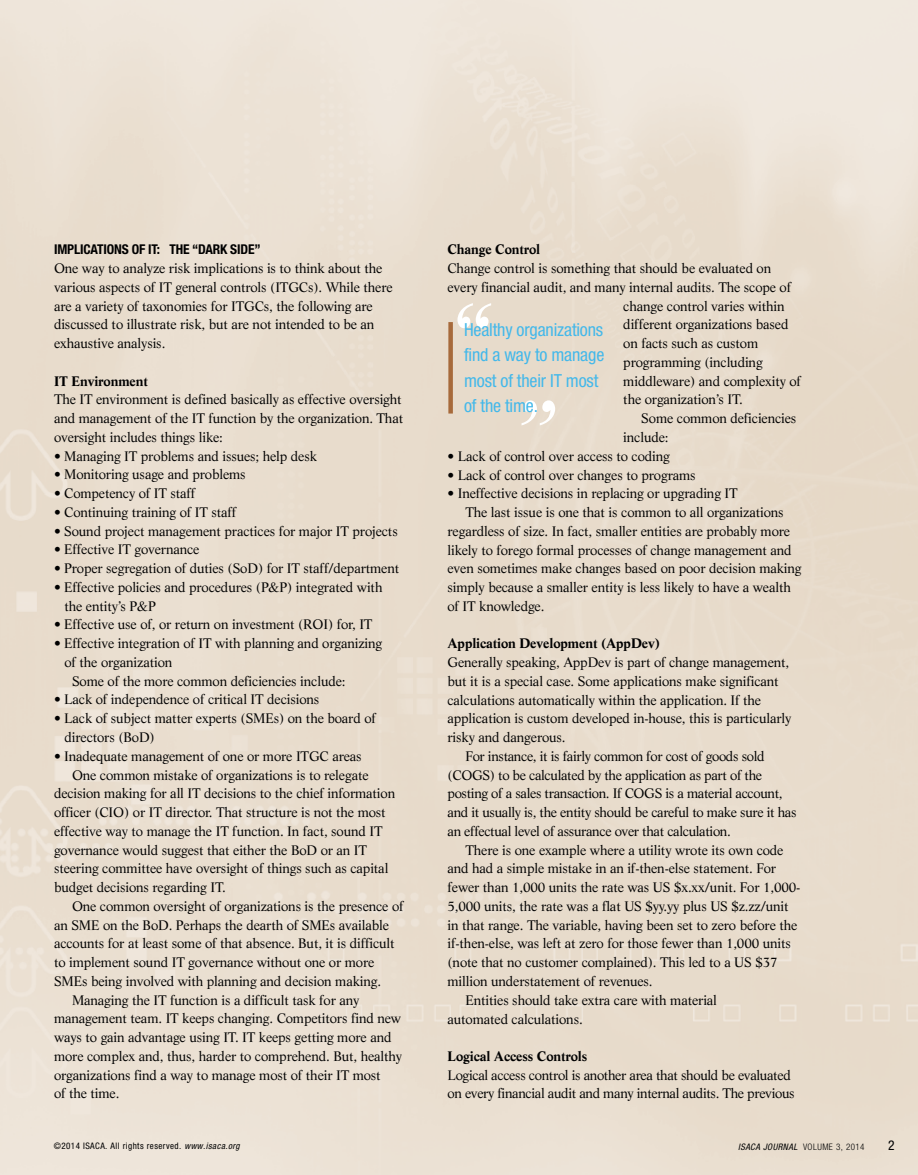
<style>
.page{position:relative;width:918px;height:1175px;background:#fff}
.page>*{position:absolute;margin:0;border:0;box-sizing:border-box;transform-origin:0 0}
.t1{font:99px "Life";color:#fff}
.t2{font:condensed 18px/25.5px "Helvetica Neue";letter-spacing:-.01em;color:#43b8ea}
.t3{font:13.5px/18.8px "Life";letter-spacing:-.01em;color:#000}
.t4{font:700 13.5px "Life";letter-spacing:-.01em;color:#000}
.t5{font:700 condensed 13.5px "Helvetica Neue";letter-spacing:-.01em;color:#000}
.t6{font:condensed 13.5px "Helvetica Neue";color:#000}
.t7{font:condensed 9px "Helvetica Neue";letter-spacing:.05em;color:#000}
.t8{font:italic condensed 9px "Helvetica Neue";letter-spacing:.05em;color:#000}
.s1{font-style:italic}
.s2{font-weight:300;font-style:normal}
</style>
<div class="page">
<div style="left:448px;top:322px;width:5px;height:91px;background:#a76a3b"></div>
<p class="t5" style="left:54px;top:241px;width:208px">IMPLICATIONS OF IT: THE “DARK SIDE”</p>
<p class="t3" style="left:54px;top:259px;width:340px">One way to analyze risk implications is to think about the various aspects of IT general controls (ITGCs). While there are a variety of taxonomies for ITGCs, the following are discussed to illustrate risk, but are not intended to be an exhaustive analysis.</p>
<p class="t4" style="left:54px;top:373px;width:95px">IT Environment</p>
<p class="t3" style="left:54px;top:390px;width:351px;text-align:justify">The IT environment is defined basically as effective oversight and management of the IT function by the organization. That oversight includes things like:</p>
<p class="t3" style="left:54px;top:446px;width:265px">• Managing IT problems and issues; help desk</p>
<p class="t3" style="left:54px;top:465px;width:193px">• Monitoring usage and problems</p>
<p class="t3" style="left:54px;top:484px;width:143px">• Competency of IT staff</p>
<p class="t3" style="left:54px;top:502px;width:184px">• Continuing training of IT staff</p>
<p class="t3" style="left:54px;top:521px;width:345px">• Sound project management practices for major IT projects</p>
<p class="t3" style="left:54px;top:540px;width:147px">• Effective IT governance</p>
<p class="t3" style="left:54px;top:559px;width:347px">• Proper segregation of duties (SoD) for IT staff/department</p>
<p class="t3" style="left:65px;top:577px;width:320px;text-indent:-11px">• Effective policies and procedures (P&amp;P) integrated with the entity’s P&amp;P</p>
<p class="t3" style="left:54px;top:615px;width:320px">• Effective use of, or return on investment (ROI) for, IT</p>
<p class="t3" style="left:54px;top:634px;width:330px">• Effective integration of IT with planning and organizing</p>
<p class="t3" style="left:65px;top:652px;width:109px">of the organization</p>
<p class="t3" style="left:72px;top:671px;width:275px">Some of the more common deficiencies include:</p>
<p class="t3" style="left:54px;top:690px;width:267px">• Lack of independence of critical IT decisions</p>
<p class="t3" style="left:65px;top:709px;width:313px;text-indent:-11px">• Lack of subject matter experts (SMEs) on the board of directors (BoD)</p>
<p class="t3" style="left:54px;top:746px;width:309px">• Inadequate management of one or more ITGC areas</p>
<p class="t3" style="left:72px;top:765px;width:298px">One common mistake of organizations is to relegate</p>
<p class="t3" style="left:54px;top:784px;width:343px">decision making for all IT decisions to the chief information</p>
<p class="t3" style="left:54px;top:802px;width:333px">officer (CIO) or IT director. That structure is not the most</p>
<p class="t3" style="left:54px;top:821px;width:330px">effective way to manage the IT function. In fact, sound IT</p>
<p class="t3" style="left:54px;top:840px;width:315px">governance would suggest that either the BoD or an IT</p>
<p class="t3" style="left:54px;top:859px;width:336px">steering committee have oversight of things such as capital</p>
<p class="t3" style="left:54px;top:877px;width:173px">budget decisions regarding IT.</p>
<p class="t3" style="left:72px;top:896px;width:333px">One common oversight of organizations is the presence of</p>
<p class="t3" style="left:54px;top:915px;width:337px">an SME on the BoD. Perhaps the dearth of SMEs available</p>
<p class="t3" style="left:54px;top:934px;width:342px">accounts for at least some of that absence. But, it is difficult</p>
<p class="t3" style="left:54px;top:952px;width:322px">to implement sound IT governance without one or more</p>
<p class="t3" style="left:54px;top:971px;width:329px">SMEs being involved with planning and decision making.</p>
<p class="t3" style="left:72px;top:990px;width:289px">Managing the IT function is a difficult task for any</p>
<p class="t3" style="left:54px;top:1009px;width:349px">management team. IT keeps changing. Competitors find new</p>
<p class="t3" style="left:54px;top:1027px;width:339px">ways to gain advantage using IT. IT keeps getting more and</p>
<p class="t3" style="left:54px;top:1046px;width:350px">more complex and, thus, harder to comprehend. But, healthy</p>
<p class="t3" style="left:54px;top:1065px;width:328px">organizations find a way to manage most of their IT most</p>
<p class="t3" style="left:54px;top:1084px;width:67px">of the time.</p>
<p class="t7" style="left:54px;top:1140px;width:188px">©2014 ISACA. All rights reserved. <span class="s1">www.isaca.org</span></p>
<p class="t4" style="left:448px;top:241px;width:94px">Change Control</p>
<p class="t3" style="left:448px;top:259px;width:325px">Change control is something that should be evaluated on</p>
<p class="t3" style="left:448px;top:278px;width:345px">every financial audit, and many internal audits. The scope of</p>
<p class="t3" style="left:623px;top:296px;width:163px">change control varies within</p>
<p class="t3" style="left:623px;top:315px;width:167px">different organizations based</p>
<p class="t3" style="left:623px;top:334px;width:137px">on facts such as custom</p>
<p class="t3" style="left:623px;top:353px;width:141px">programming (including</p>
<p class="t3" style="left:623px;top:371px;width:179px">middleware) and complexity of</p>
<p class="t3" style="left:623px;top:390px;width:121px">the organization’s IT.</p>
<p class="t3" style="left:641px;top:409px;width:157px">Some common deficiencies</p>
<p class="t3" style="left:623px;top:428px;width:47px">include:</p>
<p class="t3" style="left:448px;top:446px;width:224px">• Lack of control over access to coding</p>
<p class="t3" style="left:448px;top:465px;width:250px">• Lack of control over changes to programs</p>
<p class="t3" style="left:448px;top:484px;width:292px">• Ineffective decisions in replacing or upgrading IT</p>
<p class="t3" style="left:466px;top:503px;width:320px">The last issue is one that is common to all organizations</p>
<p class="t3" style="left:448px;top:521px;width:344px">regardless of size. In fact, smaller entities are probably more</p>
<p class="t3" style="left:448px;top:540px;width:346px">likely to forego formal processes of change management and</p>
<p class="t3" style="left:448px;top:559px;width:356px">even sometimes make changes based on poor decision making</p>
<p class="t3" style="left:448px;top:578px;width:345px">simply because a smaller entity is less likely to have a wealth</p>
<p class="t3" style="left:448px;top:596px;width:98px">of IT knowledge.</p>
<p class="t4" style="left:448px;top:635px;width:214px">Application Development (AppDev)</p>
<p class="t3" style="left:448px;top:653px;width:343px">Generally speaking, AppDev is part of change management,</p>
<p class="t3" style="left:448px;top:671px;width:333px">but it is a special case. Some applications make significant</p>
<p class="t3" style="left:448px;top:690px;width:315px">calculations automatically within the application. If the</p>
<p class="t3" style="left:448px;top:709px;width:345px">application is custom developed in-house, this is particularly</p>
<p class="t3" style="left:448px;top:728px;width:120px">risky and dangerous.</p>
<p class="t3" style="left:466px;top:746px;width:301px">For instance, it is fairly common for cost of goods sold</p>
<p class="t3" style="left:448px;top:765px;width:316px">(COGS) to be calculated by the application as part of the</p>
<p class="t3" style="left:448px;top:784px;width:337px">posting of a sales transaction. If COGS is a material account,</p>
<p class="t3" style="left:448px;top:803px;width:351px">and it usually is, the entity should be careful to make sure it has</p>
<p class="t3" style="left:448px;top:821px;width:285px">an effectual level of assurance over that calculation.</p>
<p class="t3" style="left:466px;top:840px;width:320px">There is one example where a utility wrote its own code</p>
<p class="t3" style="left:448px;top:859px;width:330px">and had a simple mistake in an if-then-else statement. For</p>
<p class="t3" style="left:448px;top:878px;width:354px">fewer than 1,000 units the rate was US $x.xx/unit. For 1,000-</p>
<p class="t3" style="left:448px;top:896px;width:343px">5,000 units, the rate was a flat US $yy.yy plus US $z.zz/unit</p>
<p class="t3" style="left:448px;top:915px;width:351px">in that range. The variable, having been set to zero before the</p>
<p class="t3" style="left:448px;top:934px;width:345px">if-then-else, was left at zero for those fewer than 1,000 units</p>
<p class="t3" style="left:448px;top:953px;width:332px">(note that no customer complained). This led to a US $37</p>
<p class="t3" style="left:448px;top:971px;width:207px">million understatement of revenues.</p>
<p class="t3" style="left:466px;top:990px;width:253px">Entities should take extra care with material</p>
<p class="t3" style="left:448px;top:1009px;width:137px">automated calculations.</p>
<p class="t4" style="left:448px;top:1048px;width:141px">Logical Access Controls</p>
<p class="t3" style="left:448px;top:1065px;width:349px">Logical access control is another area that should be evaluated on every financial audit and many internal audits. The previous</p>
<h1 class="t1" style="left:452px;top:279px;width:45px">“</h1>
<h2 class="t2" style="left:464px;top:316px;width:142px">Healthy organizations find a way to manage most of their IT most of the time.</h2>
<h1 class="t1" style="left:516px;top:377px;width:45px">”</h1>
<p class="t8" style="left:738px;top:1141px;width:128px">ISACA JOURNAL <span class="s2">VOLUME 3, 2014</span></p>
<p class="t6" style="left:888px;top:1137px;width:8px">2</p>
</div>
